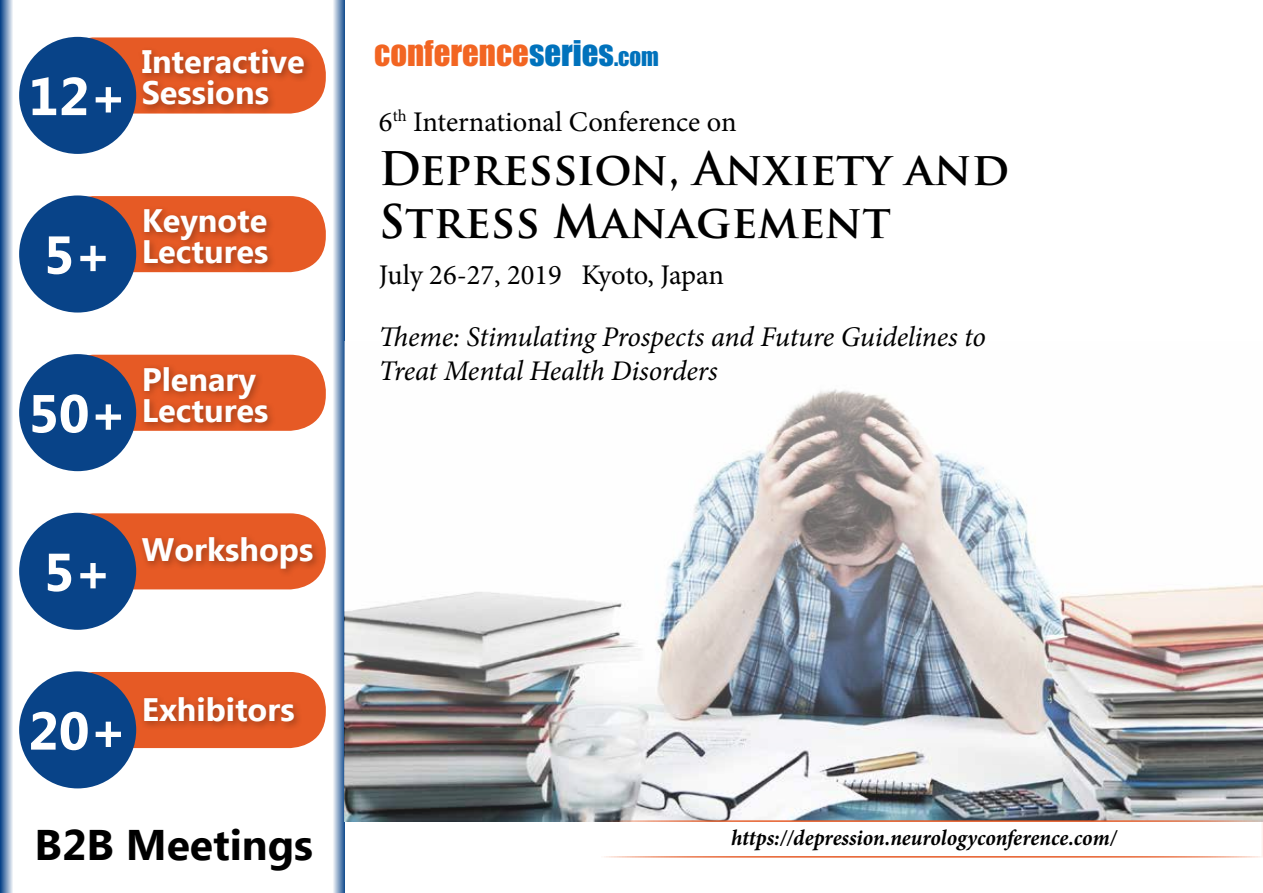
<style>
.page{position:relative;width:1263px;height:893px;background:#fff}
.page>*{position:absolute;margin:0;border:0;box-sizing:border-box;transform-origin:0 0}
.t1{font:700 53.25px "Ebrima";color:#fff}
.t2{font:700 45.15px/52.9px "Trajan Pro";color:#000}
.t3{font:700 42.75px "Ebrima";color:#000}
.t4{font:32.7px "Impact";color:#f26522}
.t5{font:700 32.4px/30.9px "Ebrima";color:#fff}
.t6{font:italic 28.5px/34.2px "Minion Pro";letter-spacing:-.01em;color:#000}
.t7{font:28.5px "Minion Pro";letter-spacing:-.005em;color:#000}
.t8{font:italic 700 22.35px "Minion Pro";letter-spacing:-.005em;color:#000;scale:.95 1}
.s1{color:#0072bc}
.s2{font-size:22.95px;color:#0072bc}
</style>
<div class="page">
<div style="left:58px;top:37px;width:268px;height:77px;background:#e65a25;border-radius:36px"></div>
<div style="left:19px;top:37px;width:117px;height:117px;background:#084388;border-radius:50%"></div>
<div style="left:138px;top:45px;width:176px;height:70px;background:#000;opacity:.3"></div>
<div style="left:58px;top:196px;width:268px;height:76px;background:#e65a25;border-radius:36px"></div>
<div style="left:19px;top:195px;width:117px;height:118px;background:#084388;border-radius:50%"></div>
<div style="left:140px;top:205px;width:137px;height:68px;background:#000;opacity:.3"></div>
<div style="left:58px;top:355px;width:268px;height:76px;background:#e65a25;border-radius:36px"></div>
<div style="left:19px;top:354px;width:117px;height:117px;background:#084388;border-radius:50%"></div>
<div style="left:140px;top:362px;width:137px;height:70px;background:#000;opacity:.3"></div>
<div style="left:58px;top:513px;width:268px;height:76px;background:#e65a25;border-radius:36px"></div>
<div style="left:19px;top:513px;width:117px;height:117px;background:#084388;border-radius:50%"></div>
<div style="left:138px;top:533px;width:184px;height:45px;background:#000;opacity:.3"></div>
<div style="left:58px;top:672px;width:268px;height:76px;background:#e65a25;border-radius:36px"></div>
<div style="left:19px;top:671px;width:117px;height:117px;background:#084388;border-radius:50%"></div>
<div style="left:140px;top:693px;width:164px;height:38px;background:#000;opacity:.3"></div>
<svg style="left:0;top:0;width:13px;height:893px;background:#7a99be"></svg>
<svg style="left:333px;top:0;width:12px;height:893px;background:#8da8c8"></svg>
<img style="left:345px;top:389px;width:918px;height:432px">
<div style="left:597px;top:820px;width:666px;height:38px;background:#fff;border:2px solid #e65a25"></div>
<h1 class="t1" style="left:28px;top:57px;width:100px">12+</h1>
<p class="t5" style="left:142px;top:48px;width:165px">Interactive<br>Sessions</p>
<h1 class="t1" style="left:44px;top:215px;width:70px">5+</h1>
<p class="t5" style="left:142px;top:207px;width:128px">Keynote<br>Lectures</p>
<h1 class="t1" style="left:28px;top:374px;width:100px">50+</h1>
<p class="t5" style="left:142px;top:365px;width:128px">Plenary<br>Lectures</p>
<h1 class="t1" style="left:44px;top:532px;width:70px">5+</h1>
<p class="t5" style="left:142px;top:536px;width:173px">Workshops</p>
<h1 class="t1" style="left:28px;top:691px;width:100px">20+</h1>
<p class="t5" style="left:142px;top:696px;width:154px">Exhibitors</p>
<h3 class="t3" style="left:35px;top:813px;width:280px">B2B Meetings</h3>
<p class="t4" style="left:374px;top:28px;width:286px">CONFERENCE<span class="s1">SERIES</span><span class="s2">.COM</span></p>
<p class="t7" style="left:379px;top:102px;width:359px">6<sup>th</sup> International Conference on</p>
<h2 class="t2" style="left:379px;top:143px;width:632px">Depression, Anxiety and<br>Stress Management</h2>
<p class="t7" style="left:379px;top:256px;width:347px">July 26-27, 2019 Kyoto, Japan</p>
<p class="t6" style="left:379px;top:319px;width:608px">Theme: Stimulating Prospects and Future Guidelines to<br>Treat Mental Health Disorders</p>
<p class="t8" style="left:731px;top:822px;width:407px">https://depression.neurologyconference.com/</p>
</div>
